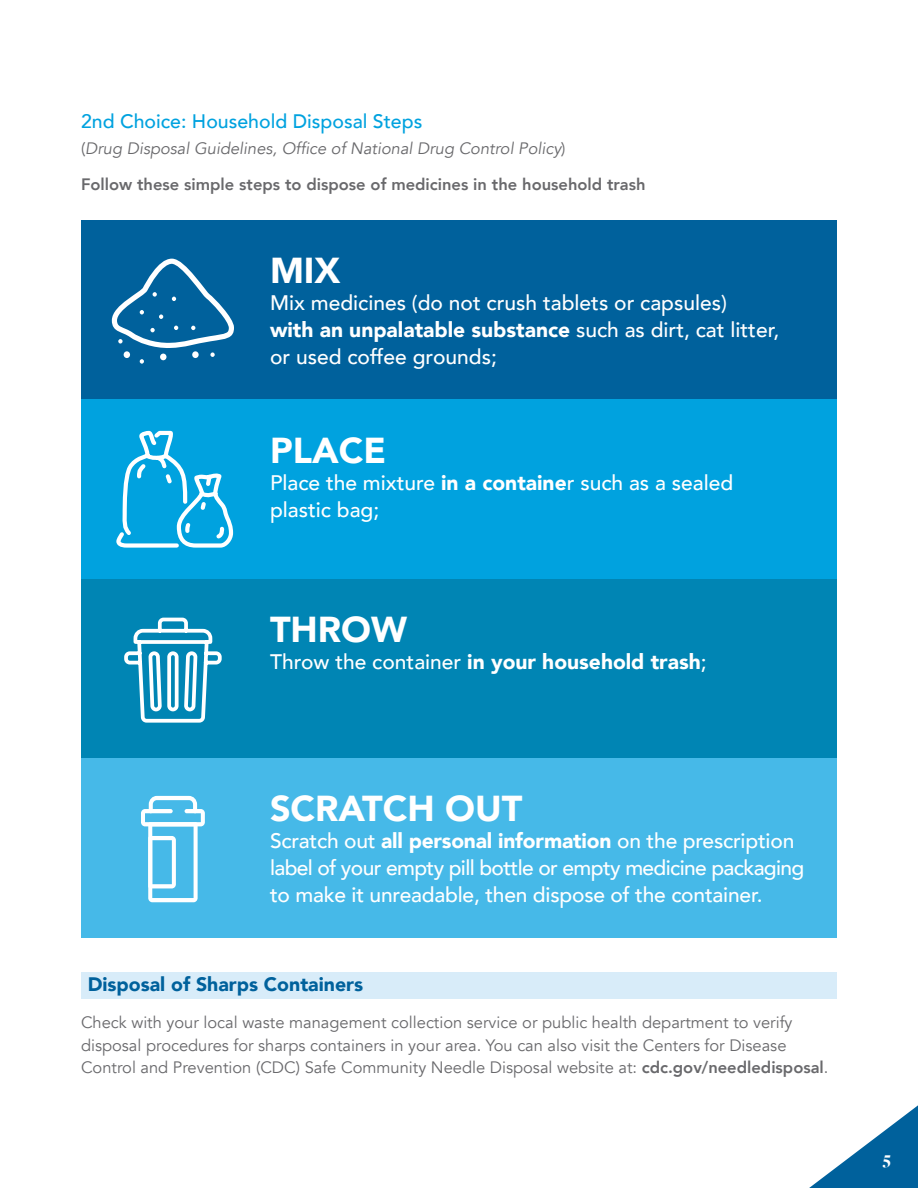
<style>
.page{position:relative;width:918px;height:1188px;background:#fff}
.page>*{position:absolute;margin:0;border:0;box-sizing:border-box;transform-origin:0 0}
.t1{font:900 36px "Avenir";color:#fff}
.t2{font:500 21px/27px "Avenir";letter-spacing:-.01em;color:#fff}
.t3{font:900 21px "Avenir";color:#fff}
.Subhead1{font:500 19.5px "Avenir";color:#00a2df}
.Headers_1{font:900 19.5px "Avenir";color:#00619c}
.t4{font:900 18px "Freight Big Pro";color:#fff}
.t5{font:16.5px/22.5px "Avenir";color:#69696c}
.t6{font:800 16.5px "Avenir";color:#69696c}
.t7{font:italic 16.5px "Avenir";color:#69696c}
.s1{font-style:normal}
.s2{font-weight:900}
.s3{font-weight:500}
.s4{font-weight:800}
</style>
<div class="page">
<svg style="left:809px;top:1105px;width:109px;height:83px"></svg>
<div style="left:81px;top:972px;width:756px;height:26px;background:#d8ecf9"></div>
<div style="left:81px;top:220px;width:756px;height:180px;background:#00619c"></div>
<div style="left:81px;top:400px;width:756px;height:179px;background:#00a2df"></div>
<div style="left:81px;top:579px;width:756px;height:179px;background:#0085b4"></div>
<div style="left:81px;top:758px;width:756px;height:179px;background:#46b9e8"></div>
<svg style="left:141px;top:796px;width:64px;height:106px"></svg>
<svg style="left:124px;top:617px;width:98px;height:106px"></svg>
<svg style="left:116px;top:430px;width:118px;height:118px"></svg>
<svg style="left:111px;top:258px;width:123px;height:106px"></svg>
<div style="left:192px;top:351px;width:7px;height:7px;background:#fff;border-radius:50%"></div>
<p class="Subhead1" style="left:81px;top:104px;width:343px">2nd Choice: Household Disposal Steps</p>
<p class="t7" style="left:81px;top:138px;width:486px"><span class="s1">(</span>Drug Disposal Guidelines, Office of National Drug Control Policy<span class="s1">)</span></p>
<p class="t6" style="left:81px;top:172px;width:566px">Follow these simple steps to dispose of medicines in the household trash</p>
<p class="t1" style="left:270px;top:240px;width:72px">MIX</p>
<p class="t2" style="left:270px;top:288px;width:511px">Mix medicines (do not crush tablets or capsules)<br><span class="s2">with an unpalatable substance</span> such as dirt, cat litter, or used coffee grounds;</p>
<p class="t1" style="left:270px;top:419px;width:118px">PLACE</p>
<p class="t2" style="left:270px;top:468px;width:465px">Place the mixture <span class="s2">in a containe</span>r such as a sealed plastic bag;</p>
<p class="t1" style="left:270px;top:599px;width:139px">THROW</p>
<p class="t3" style="left:270px;top:644px;width:438px"><span class="s3">Throw the container</span> in your household trash<span class="s3">;</span></p>
<p class="t1" style="left:270px;top:778px;width:254px">SCRATCH OUT</p>
<p class="t2" style="left:270px;top:826px;width:536px">Scratch out <span class="s2">all personal information</span> on the prescription label of your empty pill bottle or empty medicine packaging to make it unreadable, then dispose of the container.</p>
<p class="Headers_1" style="left:88px;top:968px;width:277px">Disposal of Sharps Containers</p>
<p class="t5" style="left:81px;top:1012px;width:749px">Check with your local waste management collection service or public health department to verify disposal procedures for sharps containers in your area. You can also visit the Centers for Disease<br>Control and Prevention (CDC) Safe Community Needle Disposal website at: <span class="s4">cdc.gov/needledisposal</span>.</p>
<p class="t4" style="left:883px;top:1147px;width:9px">5</p>
</div>
